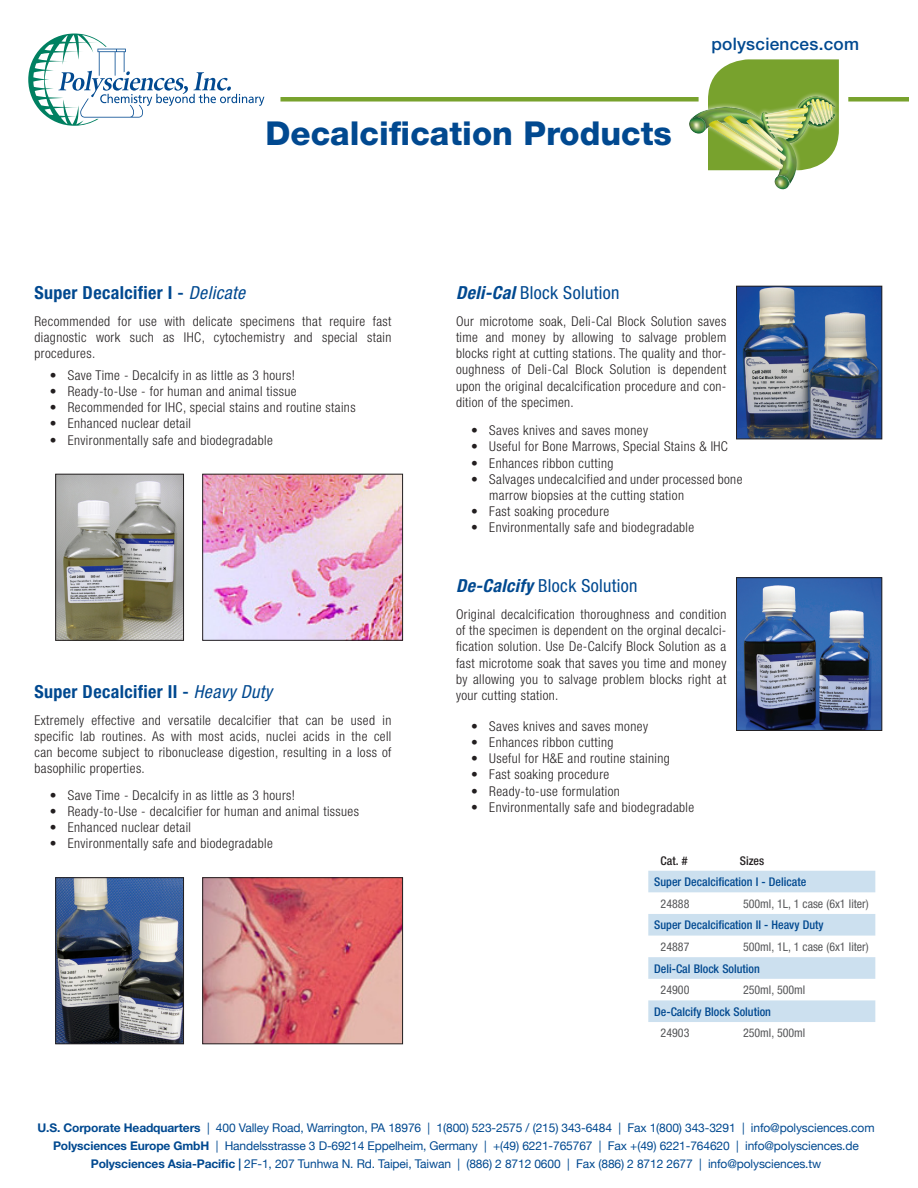
<style>
.page{position:relative;width:918px;height:1188px;background:#fff}
.page>*{position:absolute;margin:0;border:0;box-sizing:border-box;transform-origin:0 0}
.t1{font:800 33px "Helvetica Neue";color:#014990}
.t2{font:700 condensed 18px "Helvetica Neue";letter-spacing:.02em;color:#014990}
.t3{font:condensed 18px "Helvetica Neue";letter-spacing:.02em;color:#014990}
.Kicker{font:500 17.25px "Helvetica Neue";letter-spacing:.015em;color:#014990}
.t4{font:300 condensed 13.5px/16.2px "Helvetica Neue";letter-spacing:.03em;color:#231f20;text-align:justify}
.t5{font:12px "Helvetica Neue";letter-spacing:-.01em;color:#014990}
.t6{font:500 condensed 12px "Helvetica Neue";color:#014990}
.t7{font:condensed 12px "Helvetica Neue";color:#57585a}
.t8{font:500 condensed 12px "Helvetica Neue";color:#231f20}
.s1{font-weight:500}
.s2{font-weight:400;font-style:italic}
.s3{font-weight:700;font-style:italic}
.s4{font-weight:700}
</style>
<div class="page">
<img style="left:57px;top:476px;width:125px;height:163px">
<div style="left:55px;top:474px;width:129px;height:167px;border:1px solid #231f20"></div>
<img style="left:57px;top:879px;width:125px;height:163px">
<div style="left:55px;top:877px;width:129px;height:167px;border:1px solid #231f20"></div>
<img style="left:204px;top:879px;width:197px;height:163px">
<div style="left:202px;top:877px;width:201px;height:167px;border:1px solid #231f20"></div>
<img style="left:204px;top:476px;width:197px;height:163px">
<div style="left:202px;top:474px;width:201px;height:167px;border:1px solid #231f20"></div>
<svg style="left:648px;top:871px;width:227px;height:151px"></svg>
<img style="left:738px;top:288px;width:142px;height:149px">
<div style="left:736px;top:286px;width:146px;height:153px;border:1px solid #231f20"></div>
<img style="left:738px;top:579px;width:142px;height:150px">
<div style="left:736px;top:577px;width:146px;height:154px;border:1px solid #231f20"></div>
<div style="left:280px;top:97px;width:419px;height:5px;background:#78a22d"></div>
<div style="left:848px;top:97px;width:61px;height:5px;background:#78a22d"></div>
<div style="left:684px;top:92px;width:155px;height:102px;background:#fff"></div>
<svg style="left:689px;top:59px;width:150px;height:111px"></svg>
<img style="left:689px;top:117px;width:17px;height:17px">
<img style="left:772px;top:137px;width:25px;height:48px">
<img style="left:690px;top:107px;width:74px;height:23px">
<img style="left:724px;top:115px;width:62px;height:46px">
<img style="left:747px;top:119px;width:36px;height:1px">
<img style="left:709px;top:120px;width:74px;height:49px">
<img style="left:775px;top:176px;width:14px;height:13px">
<svg style="left:28px;top:34px;width:236px;height:92px"></svg>
<p class="t1" style="left:266px;top:114px;width:408px">Decalcification Products</p>
<p class="Kicker" style="left:711px;top:34px;width:149px">polysciences.com</p>
<p class="t2" style="left:34px;top:282px;width:212px">Super Decalcifier I <span class="s1">-</span> <span class="s2">Delicate</span></p>
<p class="t3" style="left:456px;top:282px;width:165px"><span class="s3">Deli-Cal</span> Block Solution</p>
<p class="t4" style="left:34px;top:313px;width:359px">Recommended for use with delicate specimens that require fast diagnostic work such as IHC, cytochemistry and special stain procedures.</p>
<p class="t4" style="left:50px;top:367px;width:247px">• Save Time - Decalcify in as little as 3 hours!</p>
<p class="t4" style="left:50px;top:383px;width:248px">• Ready-to-Use - for human and animal tissue</p>
<p class="t4" style="left:50px;top:399px;width:307px">• Recommended for IHC, special stains and routine stains</p>
<p class="t4" style="left:50px;top:415px;width:143px">• Enhanced nuclear detail</p>
<p class="t4" style="left:50px;top:432px;width:224px">• Environmentally safe and biodegradable</p>
<p class="t2" style="left:34px;top:681px;width:239px">Super Decalcifier II <span class="s1">-</span> <span class="s2">Heavy Duty</span></p>
<p class="t4" style="left:34px;top:712px;width:358px">Extremely effective and versatile decalcifier that can be used in specific lab routines. As with most acids, nuclei acids in the cell can become subject to ribonuclease digestion, resulting in a loss of basophilic properties.</p>
<p class="t4" style="left:50px;top:787px;width:247px">• Save Time - Decalcify in as little as 3 hours!</p>
<p class="t4" style="left:50px;top:803px;width:311px">• Ready-to-Use - decalcifier for human and animal tissues</p>
<p class="t4" style="left:50px;top:819px;width:143px">• Enhanced nuclear detail</p>
<p class="t4" style="left:50px;top:835px;width:224px">• Environmentally safe and biodegradable</p>
<p class="t4" style="left:456px;top:313px;width:272px">Our microtome soak, Deli-Cal Block Solution saves time and money by allowing to salvage problem blocks right at cutting stations. The quality and thor&shy;oughness of Deli-Cal Block Solution is dependent upon the original decalcification procedure and con&shy;dition of the specimen.</p>
<p class="t4" style="left:471px;top:422px;width:178px">• Saves knives and saves money</p>
<p class="t4" style="left:471px;top:438px;width:258px">• Useful for Bone Marrows, Special Stains &amp; IHC</p>
<p class="t4" style="left:471px;top:455px;width:144px">• Enhances ribbon cutting</p>
<p class="t4" style="left:489px;top:471px;width:255px;text-indent:-18px">• Salvages undecalcified and under processed bone marrow biopsies at the cutting station</p>
<p class="t4" style="left:471px;top:503px;width:139px">• Fast soaking procedure</p>
<p class="t4" style="left:471px;top:519px;width:224px">• Environmentally safe and biodegradable</p>
<p class="t3" style="left:456px;top:575px;width:183px"><span class="s3">De-Calcify</span> Block Solution</p>
<p class="t4" style="left:456px;top:606px;width:272px">Original decalcification thoroughness and condition of the specimen is dependent on the orginal decalci&shy;fication solution. Use De-Calcify Block Solution as a fast microtome soak that saves you time and money by allowing you to salvage problem blocks right at your cutting station.</p>
<p class="t4" style="left:471px;top:718px;width:178px">• Saves knives and saves money</p>
<p class="t4" style="left:471px;top:734px;width:144px">• Enhances ribbon cutting</p>
<p class="t4" style="left:471px;top:750px;width:200px">• Useful for H&amp;E and routine staining</p>
<p class="t4" style="left:471px;top:766px;width:139px">• Fast soaking procedure</p>
<p class="t4" style="left:471px;top:783px;width:150px">• Ready-to-use formulation</p>
<p class="t4" style="left:471px;top:799px;width:224px">• Environmentally safe and biodegradable</p>
<p class="t8" style="left:661px;top:853px;width:28px">Cat. #</p>
<p class="t8" style="left:740px;top:853px;width:26px">Sizes</p>
<p class="t6" style="left:654px;top:875px;width:153px">Super Decalcification I - Delicate</p>
<p class="t7" style="left:661px;top:897px;width:30px">24888</p>
<p class="t7" style="left:743px;top:897px;width:127px">500ml, 1L, 1 case (6x1 liter)</p>
<p class="t6" style="left:654px;top:918px;width:171px">Super Decalcification II - Heavy Duty</p>
<p class="t7" style="left:661px;top:940px;width:30px">24887</p>
<p class="t7" style="left:743px;top:940px;width:127px">500ml, 1L, 1 case (6x1 liter)</p>
<p class="t6" style="left:654px;top:961px;width:107px">Deli-Cal Block Solution</p>
<p class="t7" style="left:661px;top:983px;width:30px">24900</p>
<p class="t7" style="left:743px;top:983px;width:64px">250ml, 500ml</p>
<p class="t6" style="left:654px;top:1004px;width:118px">De-Calcify Block Solution</p>
<p class="t7" style="left:661px;top:1026px;width:30px">24903</p>
<p class="t7" style="left:743px;top:1026px;width:64px">250ml, 500ml</p>
<p class="t5" style="left:37px;top:1120px;width:839px"><span class="s4">U.S. Corporate Headquarters</span> | 400 Valley Road, Warrington, PA 18976 | 1(800) 523-2575 / (215) 343-6484 | Fax 1(800) 343-3291 | info@polysciences.com</p>
<p class="t5" style="left:53px;top:1138px;width:807px"><span class="s4">Polysciences Europe GmbH</span> | Handelsstrasse 3 D-69214 Eppelheim, Germany | +(49) 6221-765767 | Fax +(49) 6221-764620 | info@polysciences.de</p>
<p class="t5" style="left:91px;top:1156px;width:732px"><span class="s4">Polysciences Asia-Pacific |</span> 2F-1, 207 Tunhwa N. Rd. Taipei, Taiwan | (886) 2 8712 0600 | Fax (886) 2 8712 2677 | info@polysciences.tw</p>
</div>
